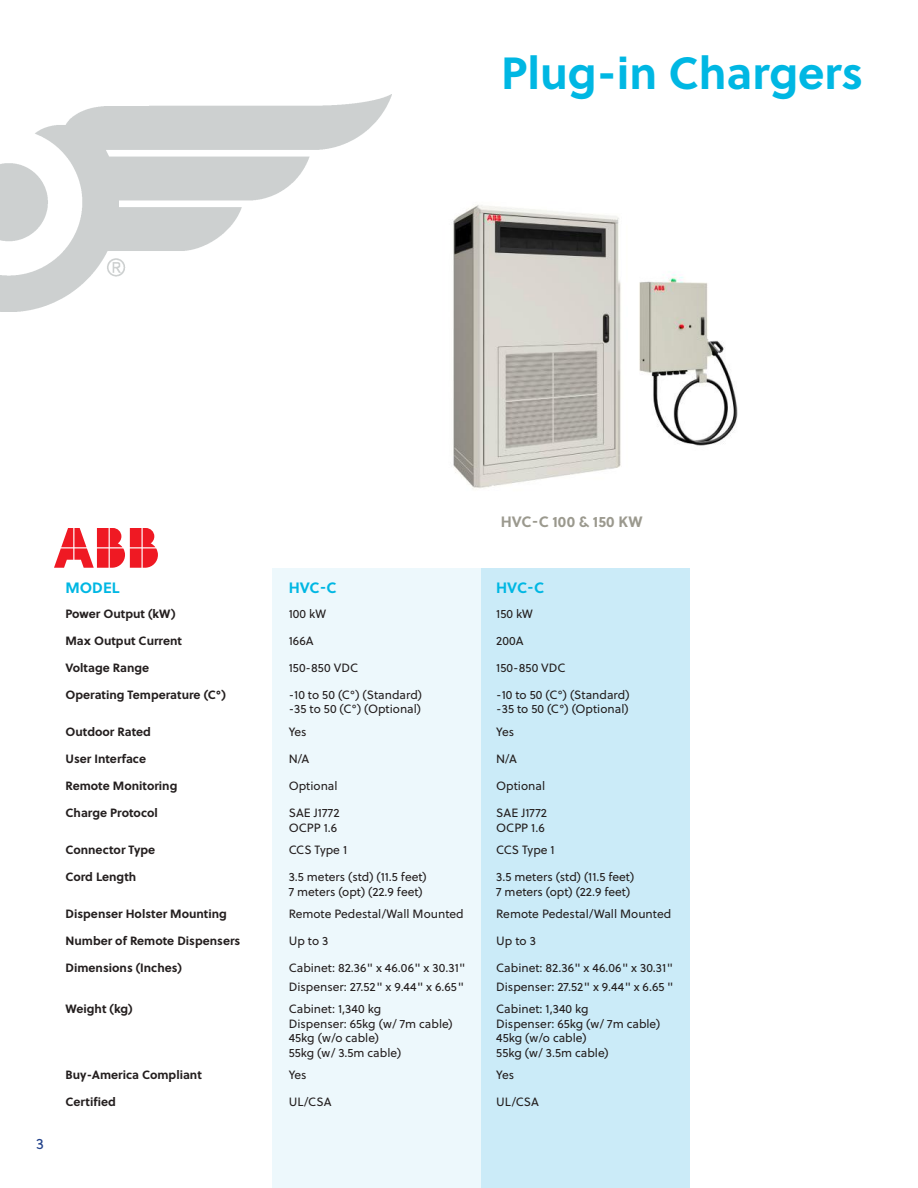
<style>
.page{position:relative;width:918px;height:1188px;background:#fff}
.page>*{position:absolute;margin:0;border:0;box-sizing:border-box;transform-origin:0 0}
.t1{font:700 45px "Soleil";color:#00b7e3}
.t2{font:700 15px "Soleil";color:#00b7e3}
.t3{font:700 15px "Soleil";color:#9b998e}
.t4{font:15px "Soleil";color:#22428b}
.t5{font:12px/14.4px "Soleil";color:#241f1f}
.t6{font:700 12px "Soleil";color:#241f1f}
</style>
<div class="page">
<img style="left:0;top:94px;width:391px;height:217px">
<img style="left:339px;top:168px;width:399px;height:321px">
<svg style="left:54px;top:528px;width:104px;height:40px"></svg>
<div style="left:272px;top:568px;width:417px;height:620px;background:#edf8fc"></div>
<div style="left:481px;top:568px;width:208px;height:620px;background:#cbebf8"></div>
<h1 class="t1" style="left:501px;top:38px;width:364px">Plug-in Chargers</h1>
<p class="t4" style="left:36px;top:1132px;width:9px">3</p>
<p class="t3" style="left:501px;top:510px;width:143px">HVC-C 100 &amp; 150 KW</p>
<p class="t2" style="left:66px;top:576px;width:55px">MODEL</p>
<p class="t2" style="left:289px;top:576px;width:50px">HVC-C</p>
<p class="t2" style="left:496px;top:576px;width:50px">HVC-C</p>
<p class="t6" style="left:66px;top:604px;width:112px">Power Output (kW)</p>
<p class="t5" style="left:289px;top:606px;width:39px">100 kW</p>
<p class="t5" style="left:496px;top:606px;width:38px">150 kW</p>
<p class="t6" style="left:66px;top:631px;width:118px">Max Output Current</p>
<p class="t5" style="left:289px;top:633px;width:27px">166A</p>
<p class="t5" style="left:496px;top:633px;width:29px">200A</p>
<p class="t6" style="left:66px;top:658px;width:85px">Voltage Range</p>
<p class="t5" style="left:289px;top:660px;width:71px">150-850 VDC</p>
<p class="t5" style="left:496px;top:660px;width:71px">150-850 VDC</p>
<p class="t6" style="left:66px;top:685px;width:162px">Operating Temperature (C°)</p>
<p class="t5" style="left:289px;top:687px;width:135px">-10 to 50 (C°) (Standard) -35 to 50 (C°) (Optional)</p>
<p class="t5" style="left:496px;top:687px;width:135px">-10 to 50 (C°) (Standard) -35 to 50 (C°) (Optional)</p>
<p class="t6" style="left:66px;top:723px;width:87px">Outdoor Rated</p>
<p class="t5" style="left:289px;top:724px;width:19px">Yes</p>
<p class="t5" style="left:496px;top:724px;width:19px">Yes</p>
<p class="t6" style="left:66px;top:750px;width:82px">User Interface</p>
<p class="t5" style="left:289px;top:751px;width:22px">N/A</p>
<p class="t5" style="left:496px;top:751px;width:22px">N/A</p>
<p class="t6" style="left:66px;top:777px;width:113px">Remote Monitoring</p>
<p class="t5" style="left:289px;top:778px;width:50px">Optional</p>
<p class="t5" style="left:496px;top:778px;width:50px">Optional</p>
<p class="t6" style="left:66px;top:804px;width:94px">Charge Protocol</p>
<p class="t5" style="left:289px;top:805px;width:52px">SAE J1772<br>OCPP 1.6</p>
<p class="t5" style="left:496px;top:805px;width:52px">SAE J1772<br>OCPP 1.6</p>
<p class="t6" style="left:66px;top:841px;width:91px">Connector Type</p>
<p class="t5" style="left:289px;top:842px;width:60px">CCS Type 1</p>
<p class="t5" style="left:496px;top:842px;width:60px">CCS Type 1</p>
<p class="t6" style="left:66px;top:868px;width:72px">Cord Length</p>
<p class="t5" style="left:289px;top:869px;width:140px">3.5 meters (std) (11.5 feet)<br>7 meters (opt) (22.9 feet)</p>
<p class="t5" style="left:496px;top:869px;width:140px">3.5 meters (std) (11.5 feet)<br>7 meters (opt) (22.9 feet)</p>
<p class="t6" style="left:66px;top:905px;width:163px">Dispenser Holster Mounting</p>
<p class="t5" style="left:289px;top:907px;width:177px">Remote Pedestal/Wall Mounted</p>
<p class="t5" style="left:496px;top:907px;width:177px">Remote Pedestal/Wall Mounted</p>
<p class="t6" style="left:66px;top:932px;width:176px">Number of Remote Dispensers</p>
<p class="t5" style="left:289px;top:934px;width:41px">Up to 3</p>
<p class="t5" style="left:496px;top:934px;width:41px">Up to 3</p>
<p class="t6" style="left:66px;top:959px;width:118px">Dimensions (Inches)</p>
<p class="t5" style="left:289px;top:959px;width:178px;line-height:18.5px">Cabinet: 82.36" x 46.06" x 30.31"<br>Dispenser: 27.52" x 9.44" x 6.65"</p>
<p class="t5" style="left:496px;top:959px;width:178px;line-height:18.5px">Cabinet: 82.36" x 46.06" x 30.31"<br>Dispenser: 27.52" x 9.44" x 6.65 "</p>
<p class="t6" style="left:66px;top:1000px;width:69px">Weight (kg)</p>
<p class="t5" style="left:289px;top:1002px;width:166px">Cabinet: 1,340 kg<br>Dispenser: 65kg (w/ 7m cable)<br>45kg (w/o cable)<br>55kg (w/ 3.5m cable)</p>
<p class="t5" style="left:496px;top:1002px;width:166px">Cabinet: 1,340 kg<br>Dispenser: 65kg (w/ 7m cable)<br>45kg (w/o cable)<br>55kg (w/ 3.5m cable)</p>
<p class="t6" style="left:66px;top:1066px;width:138px">Buy-America Compliant</p>
<p class="t5" style="left:289px;top:1068px;width:19px">Yes</p>
<p class="t5" style="left:496px;top:1068px;width:19px">Yes</p>
<p class="t6" style="left:66px;top:1093px;width:52px">Certified</p>
<p class="t5" style="left:289px;top:1095px;width:44px">UL/CSA</p>
<p class="t5" style="left:496px;top:1095px;width:44px">UL/CSA</p>
</div>
